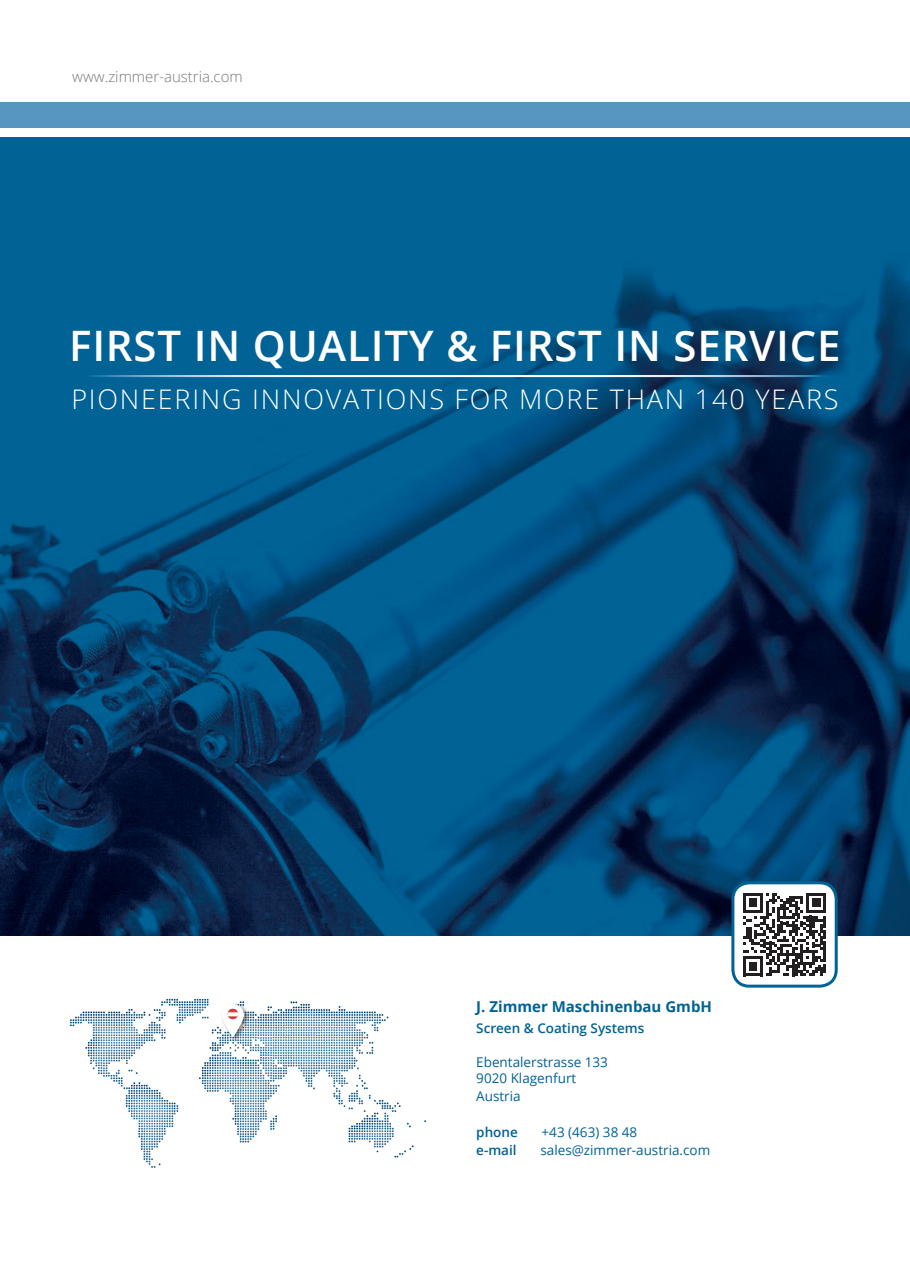
<style>
.page{position:relative;width:910px;height:1280px;background:#fff}
.page>*{position:absolute;margin:0;border:0;box-sizing:border-box;transform-origin:0 0}
.t1{font:600 42px "Open Sans";letter-spacing:.02em;color:#fff}
.t2{font:300 27px "Open Sans";letter-spacing:.065em;color:#fff}
.t3{font:700 15px "Open Sans";color:#006295}
.t4{font:300 15px "Open Sans";color:#76787b}
.t5{font:13.5px/16.2px "Open Sans";color:#006295}
.t6{font:600 13.5px "Open Sans";color:#006295}
</style>
<div class="page">
<img style="left:0;top:137px;width:910px;height:798px">
<div style="left:0;top:102px;width:910px;height:26px;background:#5796be"></div>
<svg style="left:72px;top:375px;width:766px;height:2px"></svg>
<svg style="left:70px;top:998px;width:356px;height:170px"></svg>
<div style="left:733px;top:883px;width:103px;height:103px;background:#fff;border-radius:17px"></div>
<svg style="left:743px;top:893px;width:83px;height:83px"></svg>
<div style="left:731px;top:881px;width:107px;height:107px;border:3px solid #006295;border-radius:17px"></div>
<div style="left:220px;top:1003px;width:30px;height:40px;background:#231f20;opacity:.5"></div>
<svg style="left:222px;top:1004px;width:22px;height:33px"></svg>
<p class="t4" style="left:72px;top:67px;width:172px">www.zimmer-austria.com</p>
<h1 class="t1" style="left:69px;top:317px;width:773px">FIRST IN QUALITY &amp; FIRST IN SERVICE</h1>
<h2 class="t2" style="left:71px;top:381px;width:769px">PIONEERING INNOVATIONS FOR MORE THAN 140 YEARS</h2>
<p class="t3" style="left:476px;top:996px;width:237px">J. Zimmer Maschinenbau GmbH</p>
<p class="t6" style="left:476px;top:1018px;width:170px">Screen &amp; Coating Systems</p>
<p class="t5" style="left:476px;top:1053px;width:133px">Ebentalerstrasse 133<br>9020 Klagenfurt</p>
<p class="t5" style="left:476px;top:1088px;width:46px">Austria</p>
<p class="t6" style="left:476px;top:1123px;width:43px">phone</p>
<p class="t5" style="left:542px;top:1124px;width:97px">+43 (463) 38 48</p>
<p class="t6" style="left:476px;top:1141px;width:42px">e-mail</p>
<p class="t5" style="left:540px;top:1142px;width:171px">sales@zimmer-austria.com</p>
</div>
